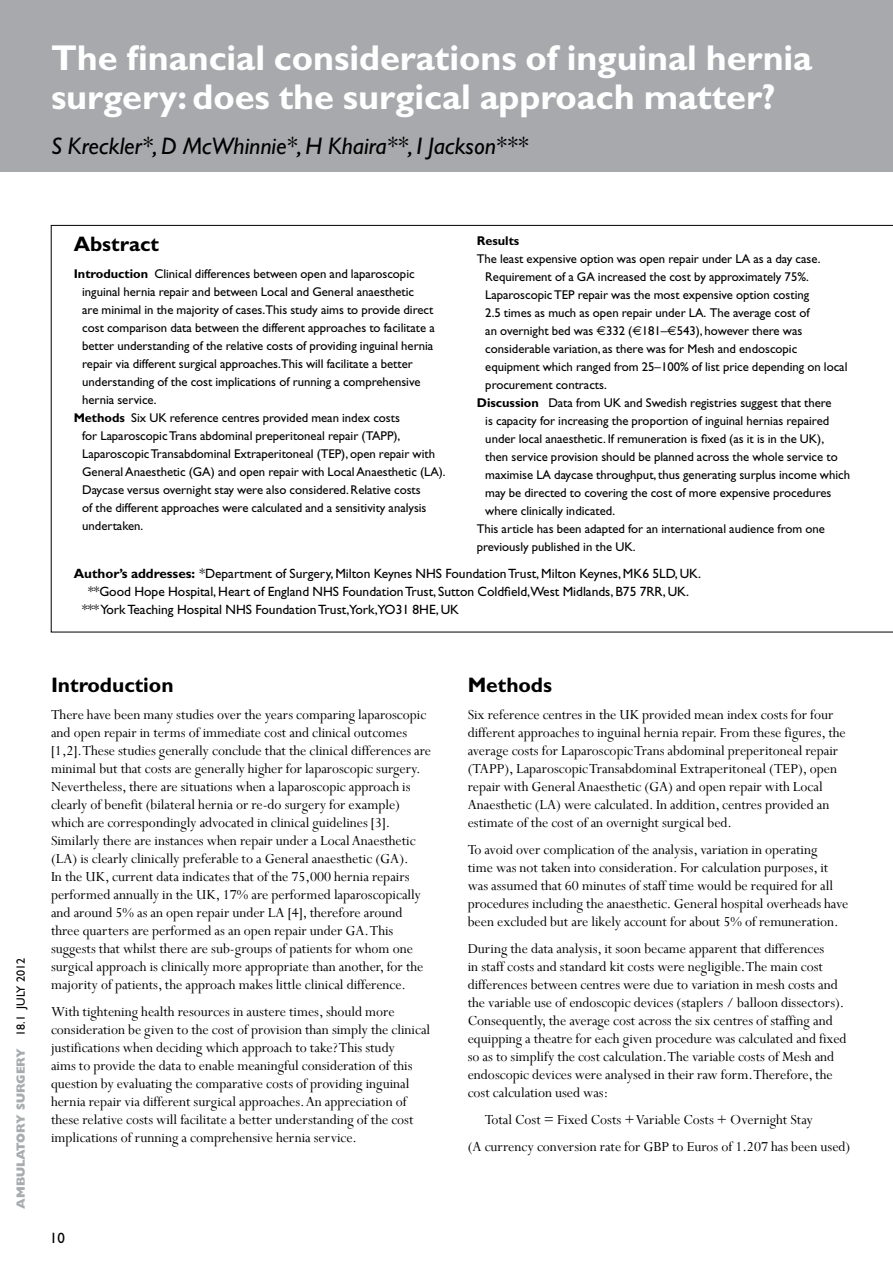
<style>
.page{position:relative;width:893px;height:1263px;background:#fff}
.page>*{position:absolute;margin:0;border:0;box-sizing:border-box;transform-origin:0 0}
.t1{font:700 36px/39px "Gill Sans";color:#fff}
.t2{font:italic 24px "Gill Sans";color:#000}
.t3{font:700 21px "Gill Sans";color:#000}
.t4{font:15.3px/18px "Perpetua";color:#000}
.t5{font:15px "Gill Sans";color:#000}
.t6{font:13.5px "Gill Sans";color:#000}
.t7{font:12.75px "Gill Sans";color:#000}
.t8{font:700 12.75px "Gill Sans";color:#000}
.t9{font:800 12px "Gill Sans";color:#a9acae}
.s1{font-weight:700}
.s2{font-weight:400;color:#000}
</style>
<div class="page">
<div style="left:0;top:0;width:893px;height:172px;background:#a7a9ac"></div>
<svg style="left:51px;top:225px;width:842px;height:407px"></svg>
<svg style="left:597px;top:326px;width:9px;height:9px"></svg>
<svg style="left:633px;top:326px;width:8px;height:9px"></svg>
<svg style="left:667px;top:326px;width:9px;height:9px"></svg>
<h1 class="t1" style="left:51px;top:38px;width:763px">The financial considerations of inguinal hernia surgery: does the surgical approach matter?</h1>
<h2 class="t2" style="left:51px;top:132px;width:479px">S Kreckler*, D McWhinnie*, H Khaira**, I Jackson***</h2>
<p class="t8" style="left:477px;top:233px;width:44px">Results</p>
<p class="t7" style="left:477px;top:251px;width:345px">The least expensive option was open repair under LA as a day case.</p>
<p class="t7" style="left:485px;top:269px;width:325px">Requirement of a GA increased the cost by approximately 75%.</p>
<p class="t7" style="left:485px;top:287px;width:325px">Laparoscopic TEP repair was the most expensive option costing</p>
<p class="t7" style="left:485px;top:305px;width:326px">2.5 times as much as open repair under LA. The average cost of</p>
<p class="t7" style="left:485px;top:323px;width:319px">an overnight bed was 332 ( 181– 543), however there was</p>
<p class="t7" style="left:485px;top:341px;width:313px">considerable variation, as there was for Mesh and endoscopic</p>
<p class="t7" style="left:485px;top:359px;width:364px">equipment which ranged from 25–100% of list price depending on local</p>
<p class="t7" style="left:485px;top:377px;width:123px">procurement contracts.</p>
<p class="t7" style="left:477px;top:395px;width:356px"><span class="s1">Discussion</span> Data from UK and Swedish registries suggest that there</p>
<p class="t7" style="left:485px;top:413px;width:345px">is capacity for increasing the proportion of inguinal hernias repaired</p>
<p class="t7" style="left:485px;top:431px;width:340px">under local anaesthetic. If remuneration is fixed (as it is in the UK),</p>
<p class="t7" style="left:485px;top:449px;width:354px">then service provision should be planned across the whole service to</p>
<p class="t7" style="left:485px;top:467px;width:366px">maximise LA daycase throughput, thus generating surplus income which</p>
<p class="t7" style="left:485px;top:485px;width:348px">may be directed to covering the cost of more expensive procedures</p>
<p class="t7" style="left:485px;top:503px;width:131px">where clinically indicated.</p>
<p class="t7" style="left:477px;top:521px;width:350px">This article has been adapted for an international audience from one</p>
<p class="t7" style="left:477px;top:539px;width:160px">previously published in the UK.</p>
<p class="t6" style="left:74px;top:565px;width:629px"><span class="s1">Author’s addresses:</span> *Department of Surgery, Milton Keynes NHS Foundation Trust, Milton Keynes, MK6 5LD, UK.</p>
<p class="t6" style="left:88px;top:583px;width:602px">**Good Hope Hospital, Heart of England NHS Foundation Trust, Sutton Coldfield,West Midlands, B75 7RR, UK.</p>
<p class="t6" style="left:82px;top:601px;width:378px">*** York Teaching Hospital NHS Foundation Trust,York,YO31 8HE, UK</p>
<h3 class="t3" style="left:74px;top:231px;width:87px">Abstract</h3>
<p class="t7" style="left:74px;top:266px;width:342px"><span class="s1">Introduction</span> Clinical differences between open and laparoscopic</p>
<p class="t7" style="left:82px;top:284px;width:333px">inguinal hernia repair and between Local and General anaesthetic</p>
<p class="t7" style="left:82px;top:302px;width:353px">are minimal in the majority of cases.This study aims to provide direct</p>
<p class="t7" style="left:82px;top:320px;width:354px">cost comparison data between the different approaches to facilitate a</p>
<p class="t7" style="left:82px;top:338px;width:353px">better understanding of the relative costs of providing inguinal hernia</p>
<p class="t7" style="left:82px;top:356px;width:332px">repair via different surgical approaches.This will facilitate a better</p>
<p class="t7" style="left:82px;top:374px;width:340px">understanding of the cost implications of running a comprehensive</p>
<p class="t7" style="left:82px;top:392px;width:76px">hernia service.</p>
<p class="t7" style="left:74px;top:410px;width:328px"><span class="s1">Methods</span> Six UK reference centres provided mean index costs</p>
<p class="t7" style="left:82px;top:428px;width:320px">for Laparoscopic Trans abdominal preperitoneal repair (TAPP),</p>
<p class="t7" style="left:82px;top:446px;width:354px">Laparoscopic Transabdominal Extraperitoneal (TEP), open repair with</p>
<p class="t7" style="left:82px;top:464px;width:365px">General Anaesthetic (GA) and open repair with Local Anaesthetic (LA).</p>
<p class="t7" style="left:82px;top:482px;width:340px">Daycase versus overnight stay were also considered. Relative costs</p>
<p class="t7" style="left:82px;top:500px;width:346px">of the different approaches were calculated and a sensitivity analysis</p>
<p class="t7" style="left:82px;top:518px;width:63px">undertaken.</p>
<p class="t9" style="left:14px;top:1209px;width:252px;rotate:-90deg">AMBULATORY SURGERY <span class="s2">18.1 JULY 2012</span></p>
<h3 class="t3" style="left:51px;top:672px;width:124px">Introduction</h3>
<p class="t4" style="left:51px;top:705px;width:382px">There have been many studies over the years comparing laparoscopic and open repair in terms of immediate cost and clinical outcomes [1,2]. These studies generally conclude that the clinical differences are minimal but that costs are generally higher for laparoscopic surgery.<br>Nevertheless, there are situations when a laparoscopic approach is clearly of benefit (bilateral hernia or re-do surgery for example) which are correspondingly advocated in clinical guidelines [3].<br>Similarly there are instances when repair under a Local Anaesthetic (LA) is clearly clinically preferable to a General anaesthetic (GA).<br>In the UK, current data indicates that of the 75,000 hernia repairs performed annually in the UK, 17% are performed laparoscopically and around 5% as an open repair under LA [4], therefore around three quarters are performed as an open repair under GA. This suggests that whilst there are sub-groups of patients for whom one surgical approach is clinically more appropriate than another, for the majority of patients, the approach makes little clinical difference.</p>
<p class="t4" style="left:51px;top:1002px;width:381px">With tightening health resources in austere times, should more consideration be given to the cost of provision than simply the clinical justifications when deciding which approach to take? This study<br>aims to provide the data to enable meaningful consideration of this question by evaluating the comparative costs of providing inguinal hernia repair via different surgical approaches. An appreciation of these relative costs will facilitate a better understanding of the cost implications of running a comprehensive hernia service.</p>
<p class="t5" style="left:50px;top:1230px;width:16px">10</p>
<h3 class="t3" style="left:468px;top:672px;width:86px">Methods</h3>
<p class="t4" style="left:468px;top:705px;width:380px">Six reference centres in the UK provided mean index costs for four different approaches to inguinal hernia repair. From these figures, the average costs for Laparoscopic Trans abdominal preperitoneal repair (TAPP), Laparoscopic Transabdominal Extraperitoneal (TEP), open repair with General Anaesthetic (GA) and open repair with Local Anaesthetic (LA) were calculated. In addition, centres provided an estimate of the cost of an overnight surgical bed.</p>
<p class="t4" style="left:468px;top:840px;width:382px">To avoid over complication of the analysis, variation in operating<br>time was not taken into consideration. For calculation purposes, it was assumed that 60 minutes of staff time would be required for all procedures including the anaesthetic. General hospital overheads have been excluded but are likely account for about 5% of remuneration.</p>
<p class="t4" style="left:468px;top:939px;width:380px">During the data analysis, it soon became apparent that differences<br>in staff costs and standard kit costs were negligible. The main cost differences between centres were due to variation in mesh costs and the variable use of endoscopic devices (staplers / balloon dissectors).<br>Consequently, the average cost across the six centres of staffing and equipping a theatre for each given procedure was calculated and fixed so as to simplify the cost calculation. The variable costs of Mesh and endoscopic devices were analysed in their raw form. Therefore, the cost calculation used was:</p>
<p class="t4" style="left:468px;top:1106px;width:384px;line-height:27px;text-indent:17px">Total Cost = Fixed Costs + Variable Costs + Overnight Stay<br>(A currency conversion rate for GBP to Euros of 1.207 has been used)</p>
</div>
